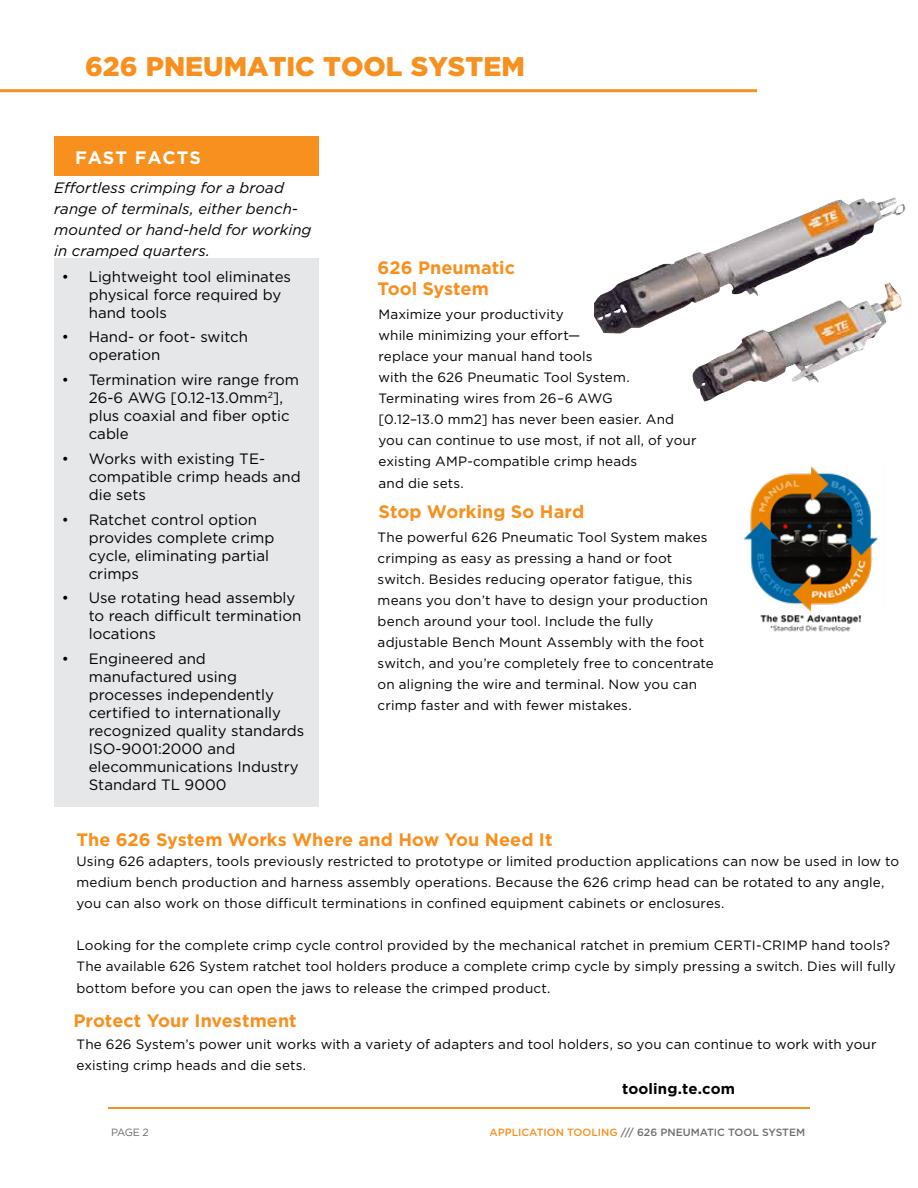
<style>
.page{position:relative;width:918px;height:1188px;background:#fff}
.page>*{position:absolute;margin:0;border:0;box-sizing:border-box;transform-origin:0 0}
.t1{font:900 27px "Gotham";color:#f7901e}
.t2{font:700 18px/21px "Gotham";color:#f7901e}
.t3{font:700 18px "Gotham";letter-spacing:.05em;color:#fff}
.t4{font:15px/18px "Gotham";color:#000}
.t5{font:italic 15px/21px "Gotham";letter-spacing:.005em;color:#000}
.t6{font:700 15px "Gotham";letter-spacing:.01em;color:#000}
.t7{font:13.5px/21px "Gotham";letter-spacing:.01em;color:#000}
.t8{font:500 10.5px "Gotham";color:#6d6e71}
.t9{font:10.5px "Gotham";color:#696b73}
.s1{color:#f7901e}
</style>
<div class="page">
<hr style="left:108px;top:1107px;width:702px;height:1px;background:#f7901e">
<hr style="left:0;top:89px;width:757px;height:3px;background:#f7901e">
<div style="left:54px;top:258px;width:265px;height:548px;background:#e6e7e8"></div>
<div style="left:54px;top:136px;width:265px;height:40px;background:#f7901e"></div>
<img style="left:743px;top:466px;width:135px;height:166px">
<img style="left:594px;top:198px;width:311px;height:203px">
<h1 class="t1" style="left:85px;top:47px;width:441px">626 PNEUMATIC TOOL SYSTEM</h1>
<h2 class="t3" style="left:75px;top:146px;width:127px">FAST FACTS</h2>
<p class="t5" style="left:54px;top:177px;width:259px">Effortless crimping for a broad range of terminals, either bench&shy;mounted or hand-held for working in cramped quarters.</p>
<p class="t4" style="left:89px;top:267px;width:204px;text-indent:-27px">• Lightweight tool eliminates physical force required by hand tools</p>
<p class="t4" style="left:89px;top:328px;width:161px;text-indent:-27px">• Hand- or foot- switch operation</p>
<p class="t4" style="left:89px;top:370px;width:212px;text-indent:-27px">• Termination wire range from<br>26-6 AWG [0.12-13.0mm<sup>2</sup>], plus coaxial and fiber optic cable</p>
<p class="t4" style="left:89px;top:449px;width:214px;text-indent:-27px">• Works with existing TE&shy;compatible crimp heads and die sets</p>
<p class="t4" style="left:89px;top:510px;width:187px;text-indent:-27px">• Ratchet control option provides complete crimp cycle, eliminating partial crimps</p>
<p class="t4" style="left:89px;top:589px;width:214px;text-indent:-27px">• Use rotating head assembly to reach difficult termination locations</p>
<p class="t4" style="left:89px;top:649px;width:217px;text-indent:-27px">• Engineered and manufactured using processes independently certified to internationally recognized quality standards<br>ISO-9001:2000 and elecommunications Industry<br>Standard TL 9000</p>
<h2 class="t2" style="left:378px;top:257px;width:139px">626 Pneumatic<br>Tool System</h2>
<p class="t7" style="left:379px;top:304px;width:320px">Maximize your productivity<br>while minimizing your effort—<br>replace your manual hand tools<br>with the 626 Pneumatic Tool System.<br>Terminating wires from 26–6 AWG<br>[0.12–13.0 mm2] has never been easier. And you can continue to use most, if not all, of your existing AMP-compatible crimp heads<br>and die sets.</p>
<h2 class="t2" style="left:379px;top:501px;width:207px">Stop Working So Hard</h2>
<p class="t7" style="left:378px;top:527px;width:338px">The powerful 626 Pneumatic Tool System makes crimping as easy as pressing a hand or foot switch. Besides reducing operator fatigue, this means you don’t have to design your production bench around your tool. Include the fully adjustable Bench Mount Assembly with the foot switch, and you’re completely free to concentrate on aligning the wire and terminal. Now you can crimp faster and with fewer mistakes.</p>
<h2 class="t2" style="left:76px;top:829px;width:478px">The 626 System Works Where and How You Need It</h2>
<p class="t7" style="left:76px;top:851px;width:824px">Using 626 adapters, tools previously restricted to prototype or limited production applications can now be used in low to medium bench production and harness assembly operations. Because the 626 crimp head can be rotated to any angle, you can also work on those difficult terminations in confined equipment cabinets or enclosures.</p>
<p class="t7" style="left:76px;top:935px;width:821px">Looking for the complete crimp cycle control provided by the mechanical ratchet in premium CERTI-CRIMP hand tools?<br>The available 626 System ratchet tool holders produce a complete crimp cycle by simply pressing a switch. Dies will fully bottom before you can open the jaws to release the crimped product.</p>
<h2 class="t2" style="left:74px;top:1010px;width:225px">Protect Your Investment</h2>
<p class="t7" style="left:76px;top:1034px;width:802px">The 626 System’s power unit works with a variety of adapters and tool holders, so you can continue to work with your existing crimp heads and die sets.</p>
<p class="t6" style="left:622px;top:1078px;width:115px">tooling.te.com</p>
<p class="t9" style="left:111px;top:1125px;width:39px">PAGE 2</p>
<p class="t8" style="left:489px;top:1125px;width:317px"><span class="s1">APPLICATION TOOLING</span> /// 626 PNEUMATIC TOOL SYSTEM</p>
</div>
